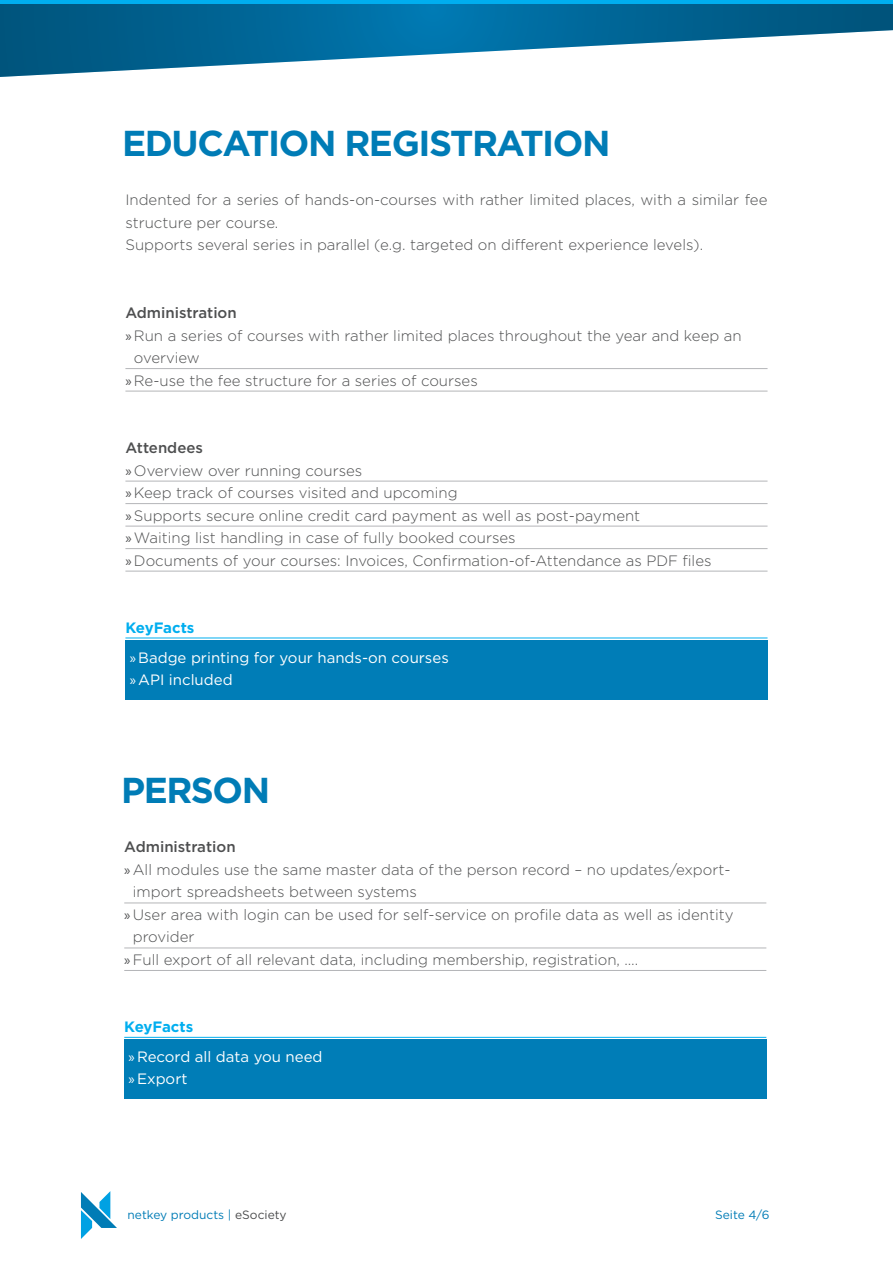
<style>
.page{position:relative;width:893px;height:1263px;background:#fff}
.page>*{position:absolute;margin:0;border:0;box-sizing:border-box;transform-origin:0 0}
.Headline_Kapitel_-_Z{font:700 36px "Gotham";letter-spacing:-.04em;color:#007cb6}
.Lauftext-Spalte{font:300 15px/22.5px "Gotham";color:#4e4f50}
.t1{font:15px "Gotham";color:#fff}
.Lauftext-Spalte-2{font:500 15px "Gotham";color:#4e4f50}
.Headline_-_Sub{font:700 15px "Gotham";color:#00aeef}
.t2{font:12px "Gotham";color:#007cb6}
.s1{font-family:"Myriad Pro";font-weight:400}
.s2{font-family:"Myriad Pro"}
.s3{color:#4b4c4d}
</style>
<div class="page">
<svg style="left:0;top:4px;width:893px;height:73px"></svg>
<hr style="left:0;top:0;width:893px;height:4px;background:#00aeef">
<svg style="left:81px;top:1191px;width:36px;height:48px"></svg>
<hr style="left:125px;top:368px;width:642px;height:1px;background:#b4b5b8">
<hr style="left:125px;top:391px;width:642px;height:1px;background:#b4b5b8">
<hr style="left:125px;top:481px;width:642px;height:1px;background:#b4b5b8">
<hr style="left:125px;top:503px;width:642px;height:1px;background:#b4b5b8">
<hr style="left:125px;top:526px;width:642px;height:1px;background:#b4b5b8">
<hr style="left:125px;top:548px;width:642px;height:1px;background:#b4b5b8">
<hr style="left:125px;top:571px;width:642px;height:1px;background:#b4b5b8">
<hr style="left:125px;top:638px;width:642px;height:1px;background:#00aeef">
<div style="left:125px;top:640px;width:643px;height:59px;background:#007db7"></div>
<hr style="left:124px;top:903px;width:642px;height:1px;background:#b4b5b8">
<hr style="left:124px;top:948px;width:642px;height:1px;background:#b4b5b8">
<hr style="left:124px;top:970px;width:642px;height:1px;background:#b4b5b8">
<hr style="left:124px;top:1037px;width:642px;height:1px;background:#00aeef">
<div style="left:124px;top:1039px;width:643px;height:60px;background:#007db7"></div>
<p class="Headline_Kapitel_-_Z" style="left:122px;top:120px;width:490px">EDUCATION REGISTRATION</p>
<p class="Lauftext-Spalte" style="left:125px;top:189px;width:643px">Indented for a series of hands-on-courses with rather limited places, with a similar fee structure per course.</p>
<p class="Lauftext-Spalte" style="left:125px;top:234px;width:579px">Supports several series in parallel (e.g. targeted on different experience levels).</p>
<p class="Lauftext-Spalte-2" style="left:125px;top:303px;width:113px">Administration</p>
<p class="Lauftext-Spalte" style="left:134px;top:324px;width:609px;text-indent:-9px"><span class="s1">»</span> Run a series of courses with rather limited places throughout the year and keep an overview</p>
<p class="Lauftext-Spalte" style="left:125px;top:369px;width:354px"><span class="s1">»</span> Re-use the fee structure for a series of courses</p>
<p class="Lauftext-Spalte-2" style="left:125px;top:438px;width:79px">Attendees</p>
<p class="Lauftext-Spalte" style="left:125px;top:459px;width:238px"><span class="s1">»</span> Overview over running courses</p>
<p class="Lauftext-Spalte" style="left:125px;top:481px;width:334px"><span class="s1">»</span> Keep track of courses visited and upcoming</p>
<p class="Lauftext-Spalte" style="left:125px;top:504px;width:516px"><span class="s1">»</span>Supports secure online credit card payment as well as post-payment</p>
<p class="Lauftext-Spalte" style="left:125px;top:526px;width:392px"><span class="s1">»</span>Waiting list handling in case of fully booked courses</p>
<p class="Lauftext-Spalte" style="left:125px;top:549px;width:588px"><span class="s1">»</span>Documents of your courses: Invoices, Confirmation-of-Attendance as PDF files</p>
<p class="Headline_-_Sub" style="left:125px;top:618px;width:70px">KeyFacts</p>
<p class="t1" style="left:130px;top:648px;width:321px"><span class="s2">»</span> Badge printing for your hands-on courses</p>
<p class="t1" style="left:130px;top:670px;width:104px"><span class="s2">»</span>API included</p>
<p class="Headline_Kapitel_-_Z" style="left:121px;top:767px;width:151px">PERSON</p>
<p class="Lauftext-Spalte-2" style="left:124px;top:837px;width:113px">Administration</p>
<p class="Lauftext-Spalte" style="left:133px;top:858px;width:599px;text-indent:-9px"><span class="s1">»</span>All modules use the same master data of the person record – no updates/export&shy;import spreadsheets between systems</p>
<p class="Lauftext-Spalte" style="left:133px;top:903px;width:602px;text-indent:-9px"><span class="s1">»</span>User area with login can be used for self-service on profile data as well as identity provider</p>
<p class="Lauftext-Spalte" style="left:124px;top:948px;width:515px"><span class="s1">»</span>Full export of all relevant data, including membership, registration, ….</p>
<p class="Headline_-_Sub" style="left:124px;top:1017px;width:70px">KeyFacts</p>
<p class="t1" style="left:129px;top:1047px;width:196px"><span class="s2">»</span> Record all data you need</p>
<p class="t1" style="left:129px;top:1069px;width:60px"><span class="s2">»</span>Export</p>
<p class="t2" style="left:128px;top:1207px;width:161px">netkey products | <span class="s3">eSociety</span></p>
<p class="t2" style="left:715px;top:1207px;width:56px">Seite 4/6</p>
</div>
